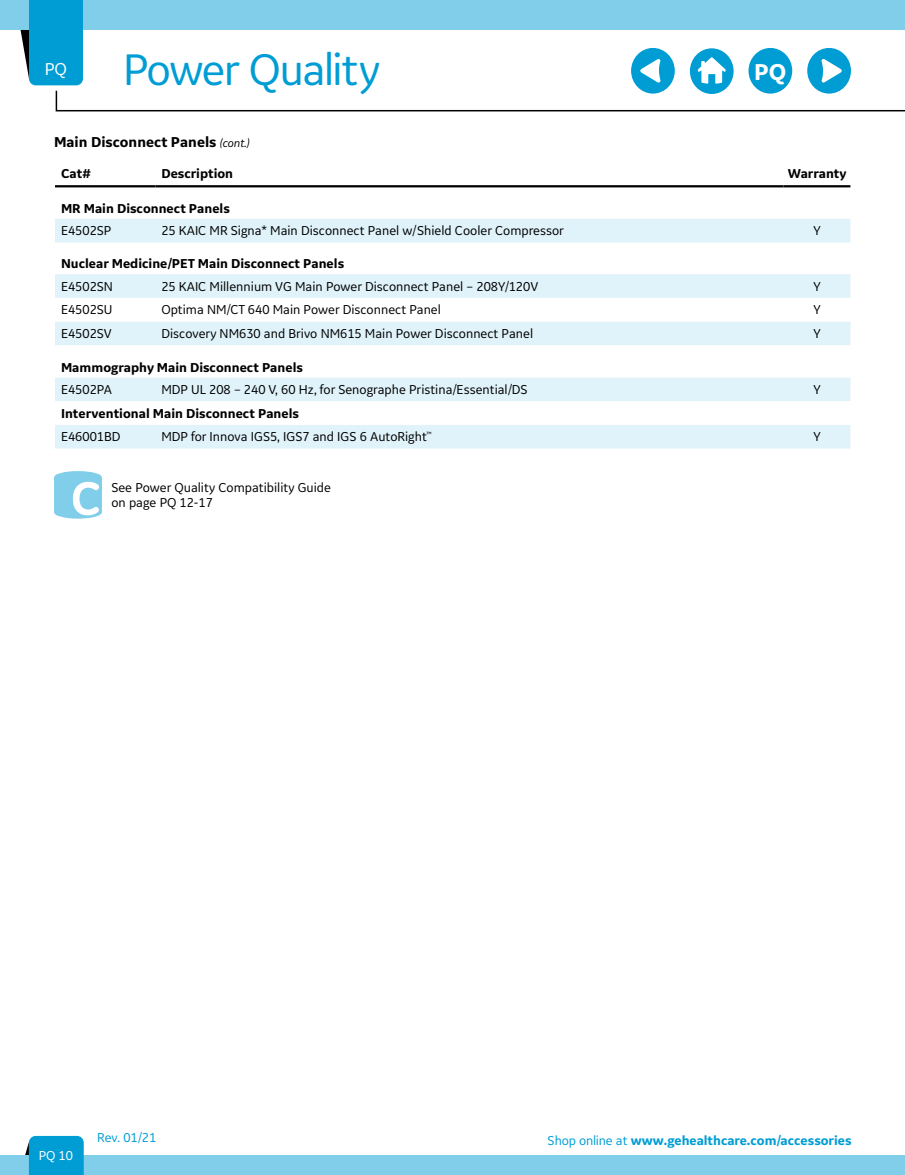
<style>
.page{position:relative;width:905px;height:1175px;background:#fff}
.page>*{position:absolute;margin:0;border:0;box-sizing:border-box;transform-origin:0 0}
.t1{font:46.2px "GE Inspira Sans";letter-spacing:-.035em;color:#009dd5}
.t2{font:700 24px "GE Inspira Sans";color:#fff}
.t3{font:18px "GE Inspira Sans";color:#fff}
.t4{font:700 15px "GE Inspira Sans";color:#000}
.t5{font:13.5px/15px "GE Inspira Sans";color:#000}
.t6{font:700 13.5px "GE Inspira Sans";color:#000}
.t7{font:700 13.5px "GE Inspira Sans";color:#009dd5}
.t8{font:13.5px "GE Inspira Sans";color:#009dd5}
.t9{font:13.5px "GE Inspira Sans";color:#fff}
.s1{font-weight:400;font-style:italic;font-size:12px}
.s2{font-weight:400}
</style>
<div class="page">
<div style="left:0;top:0;width:904px;height:30px;background:#80ceea"></div>
<div style="left:0;top:1155px;width:904px;height:19px;background:#80ceea"></div>
<svg style="left:25px;top:1135px;width:59px;height:39px;background:#12a2d5"></svg>
<svg style="left:20px;top:0;width:884px;height:112px"></svg>
<div style="left:55px;top:219px;width:795px;height:24px;background:#e0f3fa"></div>
<div style="left:55px;top:274px;width:795px;height:174px;background:#e0f3fa"></div>
<svg style="left:55px;top:298px;width:795px;height:127px"></svg>
<hr style="left:55px;top:185px;width:100px;height:2px;background:#000">
<hr style="left:155px;top:185px;width:628px;height:2px;background:#000">
<hr style="left:783px;top:185px;width:67px;height:2px;background:#000">
<svg style="left:54px;top:471px;width:48px;height:47px"></svg>
<h3 class="t3" style="left:45px;top:57px;width:24px">PQ</h3>
<h1 class="t1" style="left:123px;top:41px;width:259px">Power Quality</h1>
<h2 class="t2" style="left:754px;top:57px;width:34px">PQ</h2>
<p class="t4" style="left:54px;top:132px;width:197px">Main Disconnect Panels <span class="s1">(cont.)</span></p>
<p class="t6" style="left:61px;top:166px;width:31px">Cat#</p>
<p class="t6" style="left:161px;top:166px;width:73px">Description</p>
<p class="t6" style="left:787px;top:166px;width:60px">Warranty</p>
<p class="t6" style="left:61px;top:200px;width:170px">MR Main Disconnect Panels</p>
<p class="t5" style="left:61px;top:223px;width:52px">E4502SP</p>
<p class="t5" style="left:161px;top:223px;width:404px">25 KAIC MR Signa* Main Disconnect Panel w/Shield Cooler Compressor</p>
<p class="t5" style="left:813px;top:223px;width:9px">Y</p>
<p class="t6" style="left:61px;top:255px;width:284px">Nuclear Medicine/PET Main Disconnect Panels</p>
<p class="t5" style="left:61px;top:278px;width:53px">E4502SN</p>
<p class="t5" style="left:161px;top:278px;width:378px">25 KAIC Millennium VG Main Power Disconnect Panel – 208Y/120V</p>
<p class="t5" style="left:813px;top:278px;width:9px">Y</p>
<p class="t5" style="left:61px;top:302px;width:53px">E4502SU</p>
<p class="t5" style="left:161px;top:302px;width:281px">Optima NM/CT 640 Main Power Disconnect Panel</p>
<p class="t5" style="left:813px;top:302px;width:9px">Y</p>
<p class="t5" style="left:61px;top:325px;width:52px">E4502SV</p>
<p class="t5" style="left:161px;top:325px;width:373px">Discovery NM630 and Brivo NM615 Main Power Disconnect Panel</p>
<p class="t5" style="left:813px;top:325px;width:9px">Y</p>
<p class="t6" style="left:61px;top:359px;width:243px">Mammography Main Disconnect Panels</p>
<p class="t5" style="left:61px;top:381px;width:52px">E4502PA</p>
<p class="t5" style="left:161px;top:381px;width:368px">MDP UL 208 – 240 V, 60 Hz, for Senographe Pristina/Essential/DS</p>
<p class="t5" style="left:813px;top:381px;width:9px">Y</p>
<p class="t6" style="left:61px;top:405px;width:239px">Interventional Main Disconnect Panels</p>
<p class="t5" style="left:61px;top:429px;width:61px">E46001BD</p>
<p class="t5" style="left:161px;top:429px;width:272px">MDP for Innova IGS5, IGS7 and IGS 6 AutoRight<sup>™</sup></p>
<p class="t5" style="left:813px;top:429px;width:9px">Y</p>
<p class="t5" style="left:111px;top:479px;width:221px">See Power Quality Compatibility Guide on page PQ 12-17</p>
<p class="t9" style="left:39px;top:1146px;width:36px">PQ 10</p>
<p class="t8" style="left:97px;top:1129px;width:61px">Rev. 01/21</p>
<p class="t7" style="left:547px;top:1131px;width:305px"><span class="s2">Shop online at</span> www.gehealthcare.com/accessories</p>
</div>
